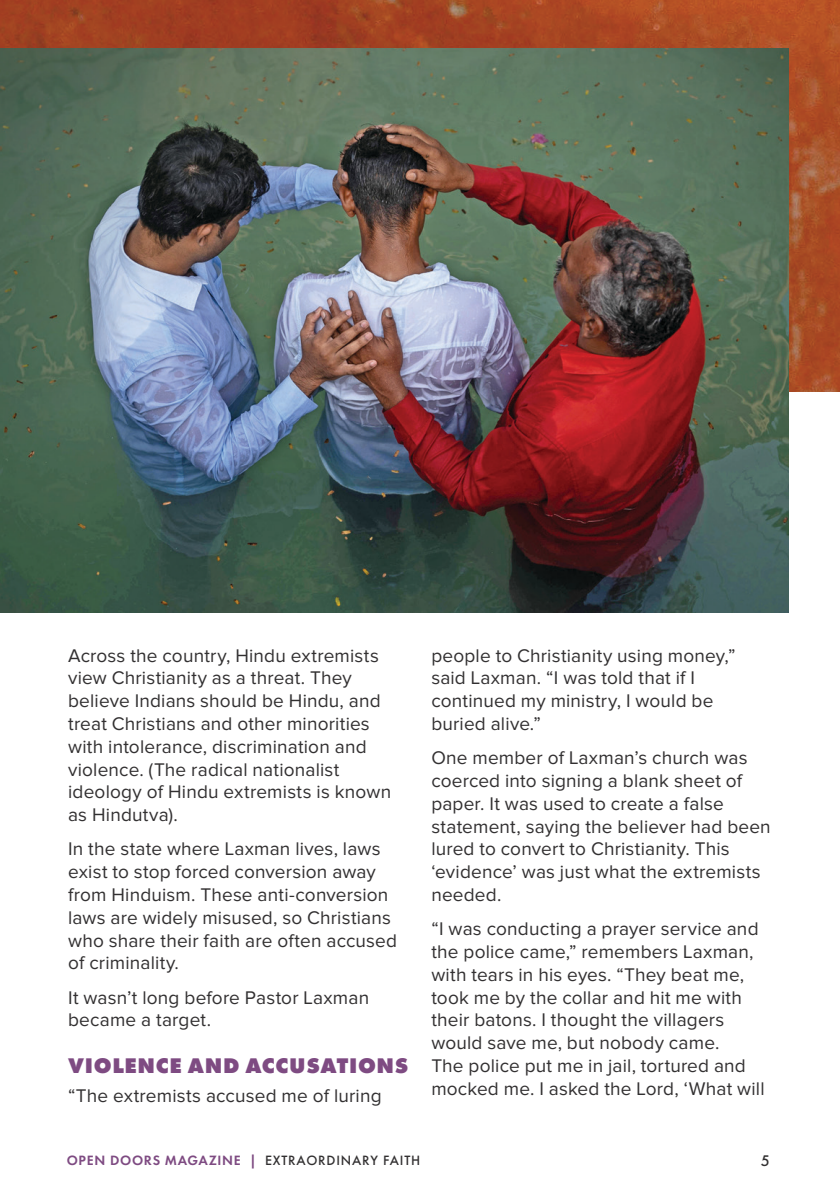
<style>
.page{position:relative;width:840px;height:1191px;background:#fff}
.page>*{position:absolute;margin:0;border:0;box-sizing:border-box;transform-origin:0 0}
.Subtitle{font:800 22px "Futura PT";letter-spacing:.03em;color:#7e4b82}
.Body_text{font:19px/22.8px "Proxima Nova";letter-spacing:.01em;color:#323031}
.t1{font:500 16px "Futura PT";color:#323031}
.t2{font:600 14px "Futura PT";letter-spacing:.05em;color:#7e4b82}
.s1{font-weight:500;color:#323031}
</style>
<div class="page">
<img style="left:0;top:0;width:839px;height:391px">
<img style="left:0;top:49px;width:788px;height:563px">
<p class="Body_text" style="left:68px;top:644px;width:324px">Across the country, Hindu extremists view Christianity as a threat. They believe Indians should be Hindu, and treat Christians and other minorities with intolerance, discrimination and violence. (The radical nationalist ideology of Hindu extremists is known as Hindutva).</p>
<p class="Body_text" style="left:68px;top:838px;width:330px">In the state where Laxman lives, laws exist to stop forced conversion away from Hinduism. These anti-conversion laws are widely misused, so Christians who share their faith are often accused of criminality.</p>
<p class="Body_text" style="left:68px;top:986px;width:302px">It wasn’t long before Pastor Laxman became a target.</p>
<p class="Subtitle" style="left:68px;top:1051px;width:341px">VIOLENCE AND ACCUSATIONS</p>
<p class="Body_text" style="left:68px;top:1084px;width:315px">“The extremists accused me of luring</p>
<p class="Body_text" style="left:431px;top:644px;width:305px">people to Christianity using money,” said Laxman. “I was told that if I continued my ministry, I would be buried alive.”</p>
<p class="Body_text" style="left:431px;top:747px;width:341px">One member of Laxman’s church was coerced into signing a blank sheet of paper. It was used to create a false statement, saying the believer had been lured to convert to Christianity. This ‘evidence’ was just what the extremists needed.</p>
<p class="Body_text" style="left:431px;top:918px;width:334px">“I was conducting a prayer service and the police came,” remembers Laxman, with tears in his eyes. “They beat me, took me by the collar and hit me with their batons. I thought the villagers would save me, but nobody came.<br>The police put me in jail, tortured and mocked me. I asked the Lord, ‘What will</p>
<p class="t2" style="left:67px;top:1151px;width:355px">OPEN DOORS MAGAZINE | <span class="s1">EXTRAORDINARY FAITH</span></p>
<p class="t1" style="left:760px;top:1151px;width:11px">5</p>
</div>
